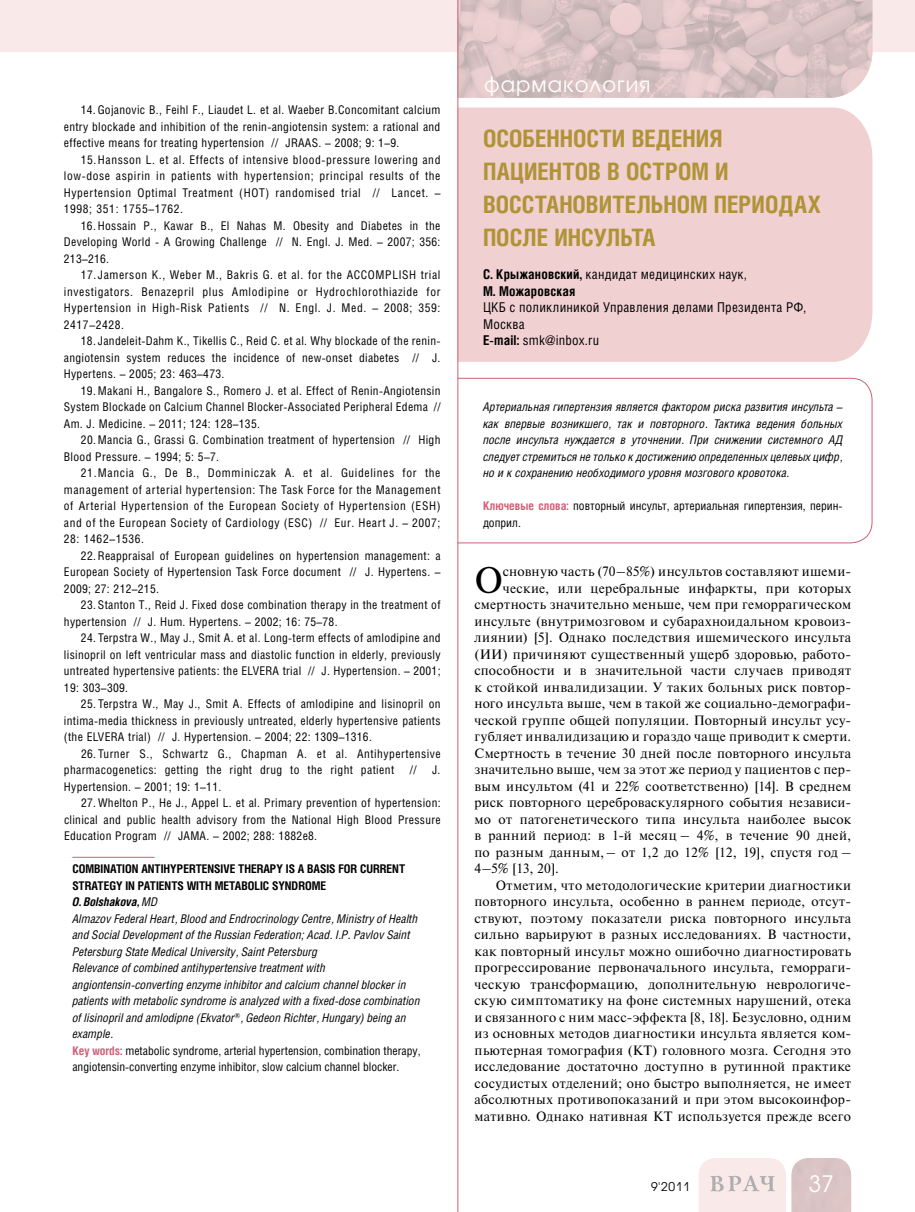
<style>
.page{position:relative;width:915px;height:1212px;background:#fff}
.page>*{position:absolute;margin:0;border:0;box-sizing:border-box;transform-origin:0 0}
.t1{font:37.05px "Newton C";color:#000}
.t2{font:700 24px/33px "Helios Cond";color:#af9336}
.t3{font:22.5px "Avant Garde Gothic C";color:#fff}
.t4{font:21px "Avant Garde Gothic C";letter-spacing:.05em;color:#fff}
.t5{font:13.5px "Newton C";letter-spacing:.025em;color:#000}
.t6{font:13.5px/16.5px "Helios Cond";letter-spacing:.015em;color:#000}
.t7{font:700 13.5px/16.5px "Helios Cond";letter-spacing:.015em;color:#000}
.t8{font:12px/16.5px "Helios Cond";letter-spacing:.025em;color:#000;text-align:justify}
.t9{font:italic 12px/16.5px "Helios Cond";color:#000;text-align:justify}
.t10{font:12px/16.5px "Helios Cond";color:#000}
.t11{font:12px "Avant Garde Gothic C";color:#000}
.s1{font-weight:700;font-style:normal}
.s2{font-weight:700}
.s3{font-weight:700;font-style:normal;color:#cf6077}
.s4{font-style:normal}
.s5{font-weight:400}
.s6{font-weight:700;color:#cf6077}
</style>
<div class="page">
<div style="left:791px;top:1158px;width:59px;height:54px;background:#dbc4c5"></div>
<svg style="left:699px;top:1158px;width:86px;height:54px;background:#f3e4e4"></svg>
<svg style="left:458px;top:377px;width:414px;height:167px"></svg>
<div style="left:458px;top:108px;width:414px;height:254px;background:#f1d0d1"></div>
<div style="left:0;top:0;width:457px;height:51px;background:#f9e9e8"></div>
<div style="left:504px;top:0;width:410px;height:51px;background:#f9e9e8"></div>
<img style="left:458px;top:0;width:414px;height:98px">
<hr style="left:72px;top:857px;width:82px;height:1px;background:#cf6077">
<hr style="left:457px;top:0;width:1px;height:1212px;background:#cf6077">
<p class="t8" style="left:64px;top:102px;width:378px;text-indent:17px">14. Gojanovic B., Feihl F., Liaudet L. et al. Waeber B.Concomitant calcium entry blockade and inhibition of the renin-angiotensin system: a rational and effective means for treating hypertension // JRAAS. – 2008; 9: 1–9.</p>
<p class="t8" style="left:64px;top:151px;width:378px;text-indent:17px">15.Hansson L. et al. Effects of intensive blood-pressure lowering and low-dose aspirin in patients with hypertension; principal results of the Hypertension Optimal Treatment (HOT) randomised trial // Lancet. – 1998; 351: 1755–1762.</p>
<p class="t8" style="left:64px;top:217px;width:378px;text-indent:17px">16. Hossain P., Kawar B., El Nahas M. Obesity and Diabetes in the Developing World - A Growing Challenge // N. Engl. J. Med. – 2007; 356:<br>213–216.</p>
<p class="t8" style="left:64px;top:267px;width:378px;text-indent:17px">17.Jamerson K., Weber M., Bakris G. et al. for the ACCOMPLISH trial investigators. Benazepril plus Amlodipine or Hydrochlorothiazide for Hypertension in High-Risk Patients // N. Engl. J. Med. – 2008; 359:<br>2417–2428.</p>
<p class="t8" style="left:64px;top:333px;width:378px;text-indent:17px">18. Jandeleit-Dahm K., Tikellis C., Reid C. et al. Why blockade of the renin&shy;angiotensin system reduces the incidence of new-onset diabetes // J.<br>Hypertens. – 2005; 23: 463–473.</p>
<p class="t8" style="left:64px;top:382px;width:378px;text-indent:17px">19. Makani H., Bangalore S., Romero J. et al. Effect of Renin-Angiotensin System Blockade on Calcium Channel Blocker-Associated Peripheral Edema // Am. J. Medicine. – 2011; 124: 128–135.</p>
<p class="t8" style="left:64px;top:432px;width:378px;text-indent:17px">20. Mancia G., Grassi G. Combination treatment of hypertension // High<br>Blood Pressure. – 1994; 5: 5–7.</p>
<p class="t8" style="left:64px;top:465px;width:378px;text-indent:17px">21.Mancia G., De B., Domminiczak A. et al. Guidelines for the management of arterial hypertension: The Task Force for the Management of Arterial Hypertension of the European Society of Hypertension (ESH) and of the European Society of Cardiology (ESC) // Eur. Heart J. – 2007; 28: 1462–1536.</p>
<p class="t8" style="left:64px;top:547px;width:378px;text-indent:17px">22. Reappraisal of European guidelines on hypertension management: a European Society of Hypertension Task Force document // J. Hypertens. – 2009; 27: 212–215.</p>
<p class="t8" style="left:64px;top:597px;width:378px;text-indent:17px">23. Stanton T., Reid J. Fixed dose combination therapy in the treatment of hypertension // J. Hum. Hypertens. – 2002; 16: 75–78.</p>
<p class="t8" style="left:64px;top:630px;width:378px;text-indent:17px">24. Terpstra W., May J., Smit A. et al. Long-term effects of amlodipine and lisinopril on left ventricular mass and diastolic function in elderly, previously untreated hypertensive patients: the ELVERA trial // J. Hypertension. – 2001; 19: 303–309.</p>
<p class="t8" style="left:64px;top:696px;width:378px;text-indent:17px">25. Terpstra W., May J., Smit A. Effects of amlodipine and lisinopril on intima-media thickness in previously untreated, elderly hypertensive patients (the ELVERA trial) // J. Hypertension. – 2004; 22: 1309–1316.</p>
<p class="t8" style="left:64px;top:745px;width:378px;text-indent:17px">26. Turner S., Schwartz G., Chapman A. et al. Antihypertensive pharmacogenetics: getting the right drug to the right patient</p>
<p class="t8" style="left:409px;top:762px;width:8px">//</p>
<p class="t8" style="left:432px;top:762px;width:10px">J.</p>
<p class="t8" style="left:64px;top:778px;width:159px">Hypertension. – 2001; 19: 1–11.</p>
<p class="t8" style="left:64px;top:795px;width:378px;text-indent:17px">27. Whelton P., He J., Appel L. et al. Primary prevention of hypertension: clinical and public health advisory from the National High Blood Pressure Education Program // JAMA. – 2002; 288: 1882e8.</p>
<p class="t9" style="left:72px;top:861px;width:349px;text-align:left"><span class="s1">COMBINATION ANTIHYPERTENSIVE THERAPY IS A BASIS FOR CURRENT STRATEGY IN PATIENTS WITH METABOLIC SYNDROME<br></span><span class="s2">O. Bolshakova,</span> MD<br>Almazov Federal Heart, Blood and Endrocrinology Centre, Ministry of Health and Social Development of the Russian Federation; Acad. I.P. Pavlov Saint Petersburg State Medical University, Saint Petersburg<br>Relevance of combined antihypertensive treatment with angiontensin-converting enzyme inhibitor and calcium channel blocker in patients with metabolic syndrome is analyzed with a fixed-dose combination of lisinopril and amlodipne (Ekvator<sup>®</sup>, Gedeon Richter, Hungary) being an example.<br><span class="s3">Key words:</span> <span class="s4">metabolic syndrome, arterial hypertension, combination therapy, angiotensin-converting enzyme inhibitor, slow calcium channel blocker.</span></p>
<h3 class="t4" style="left:484px;top:72px;width:168px">фармакология</h3>
<h2 class="t2" style="left:483px;top:122px;width:339px">ОСОБЕННОСТИ ВЕДЕНИЯ<br>ПАЦИЕНТОВ В ОСТРОМ И<br>ВОССТАНОВИТЕЛЬНОМ ПЕРИОДАХ<br>ПОСЛЕ ИНСУЛЬТА</h2>
<p class="t7" style="left:483px;top:266px;width:265px">С. Крыжановский, <span class="s5">кандидат медицинских наук,<br></span>М. Можаровская</p>
<p class="t6" style="left:483px;top:299px;width:325px">ЦКБ с поликлиникой Управления делами Президента РФ,<br>Москва<br><span class="s2">E-mail:</span> smk@inbox.ru</p>
<p class="t9" style="left:483px;top:399px;width:361px">Артериальная гипертензия является фактором риска развития инсульта – как впервые возникшего, так и повторного. Тактика ведения больных после инсульта нуждается в уточнении. При снижении системного АД следует стремиться не только к достижению определенных целевых цифр, но и к сохранению необходимого уровня мозгового кровотока.</p>
<p class="t10" style="left:483px;top:498px;width:361px"><span class="s6">Ключевые слова:</span> повторный инсульт, артериальная гипертензия, перин&shy;доприл.</p>
<h1 class="t1" style="left:474px;top:560px;width:30px">О</h1>
<p class="t5" style="left:502px;top:564px;width:349px">сновную часть (70–85%) инсультов составляют ишеми-</p>
<p class="t5" style="left:502px;top:581px;width:349px">ческие, или церебральные инфаркты, при которых</p>
<p class="t5" style="left:474px;top:597px;width:378px">смертность значительно меньше, чем при геморрагическом</p>
<p class="t5" style="left:474px;top:614px;width:378px">инсульте (внутримозговом и субарахноидальном кровоиз-</p>
<p class="t5" style="left:474px;top:630px;width:378px">лиянии) [5]. Однако последствия ишемического инсульта</p>
<p class="t5" style="left:474px;top:647px;width:376px">(ИИ) причиняют существенный ущерб здоровью, работо-</p>
<p class="t5" style="left:474px;top:663px;width:378px">способности и в значительной части случаев приводят</p>
<p class="t5" style="left:474px;top:680px;width:378px">к стойкой инвалидизации. У таких больных риск повтор-</p>
<p class="t5" style="left:474px;top:696px;width:378px">ного инсульта выше, чем в такой же социально-демографи-</p>
<p class="t5" style="left:474px;top:713px;width:378px">ческой группе общей популяции. Повторный инсульт усу-</p>
<p class="t5" style="left:474px;top:729px;width:378px">губляет инвалидизацию и гораздо чаще приводит к смерти.</p>
<p class="t5" style="left:474px;top:746px;width:378px">Смертность в течение 30 дней после повторного инсульта</p>
<p class="t5" style="left:474px;top:762px;width:378px">значительно выше, чем за этот же период у пациентов с пер-</p>
<p class="t5" style="left:474px;top:779px;width:378px">вым инсультом (41 и 22% соответственно) [14]. В среднем</p>
<p class="t5" style="left:474px;top:795px;width:378px">риск повторного цереброваскулярного события независи-</p>
<p class="t5" style="left:474px;top:812px;width:378px">мо от патогенетического типа инсульта наиболее высок</p>
<p class="t5" style="left:474px;top:828px;width:378px">в ранний период: в 1‑й месяц – 4%, в течение 90 дней,</p>
<p class="t5" style="left:474px;top:845px;width:378px">по разным данным,– от 1,2 до 12% [12, 19], спустя год –</p>
<p class="t5" style="left:474px;top:861px;width:86px">4–5% [13, 20].</p>
<p class="t5" style="left:495px;top:878px;width:357px">Отметим, что методологические критерии диагностики</p>
<p class="t5" style="left:474px;top:894px;width:378px">повторного инсульта, особенно в раннем периоде, отсут-</p>
<p class="t5" style="left:474px;top:911px;width:378px">ствуют, поэтому показатели риска повторного инсульта</p>
<p class="t5" style="left:474px;top:927px;width:378px">сильно варьируют в разных исследованиях. В частности,</p>
<p class="t5" style="left:474px;top:944px;width:378px">как повторный инсульт можно ошибочно диагностировать</p>
<p class="t5" style="left:474px;top:960px;width:378px">прогрессирование первоначального инсульта, геморраги-</p>
<p class="t5" style="left:474px;top:977px;width:378px">ческую трансформацию, дополнительную неврологиче-</p>
<p class="t5" style="left:474px;top:993px;width:378px">скую симптоматику на фоне системных нарушений, отека</p>
<p class="t5" style="left:474px;top:1010px;width:378px">и связанного с ним масс-эффекта [8, 18]. Безусловно, одним</p>
<p class="t5" style="left:474px;top:1026px;width:378px">из основных методов диагностики инсульта является ком-</p>
<p class="t5" style="left:474px;top:1043px;width:378px">пьютерная томография (КТ) головного мозга. Сегодня это</p>
<p class="t5" style="left:474px;top:1059px;width:378px">исследование достаточно доступно в рутинной практике</p>
<p class="t5" style="left:474px;top:1076px;width:378px">сосудистых отделений; оно быстро выполняется, не имеет</p>
<p class="t5" style="left:474px;top:1092px;width:378px">абсолютных противопоказаний и при этом высокоинфор-</p>
<p class="t5" style="left:474px;top:1109px;width:378px">мативно. Однако нативная КТ используется прежде всего</p>
<p class="t11" style="left:650px;top:1180px;width:40px">9'2011</p>
<h3 class="t3" style="left:808px;top:1170px;width:26px">37</h3>
</div>
